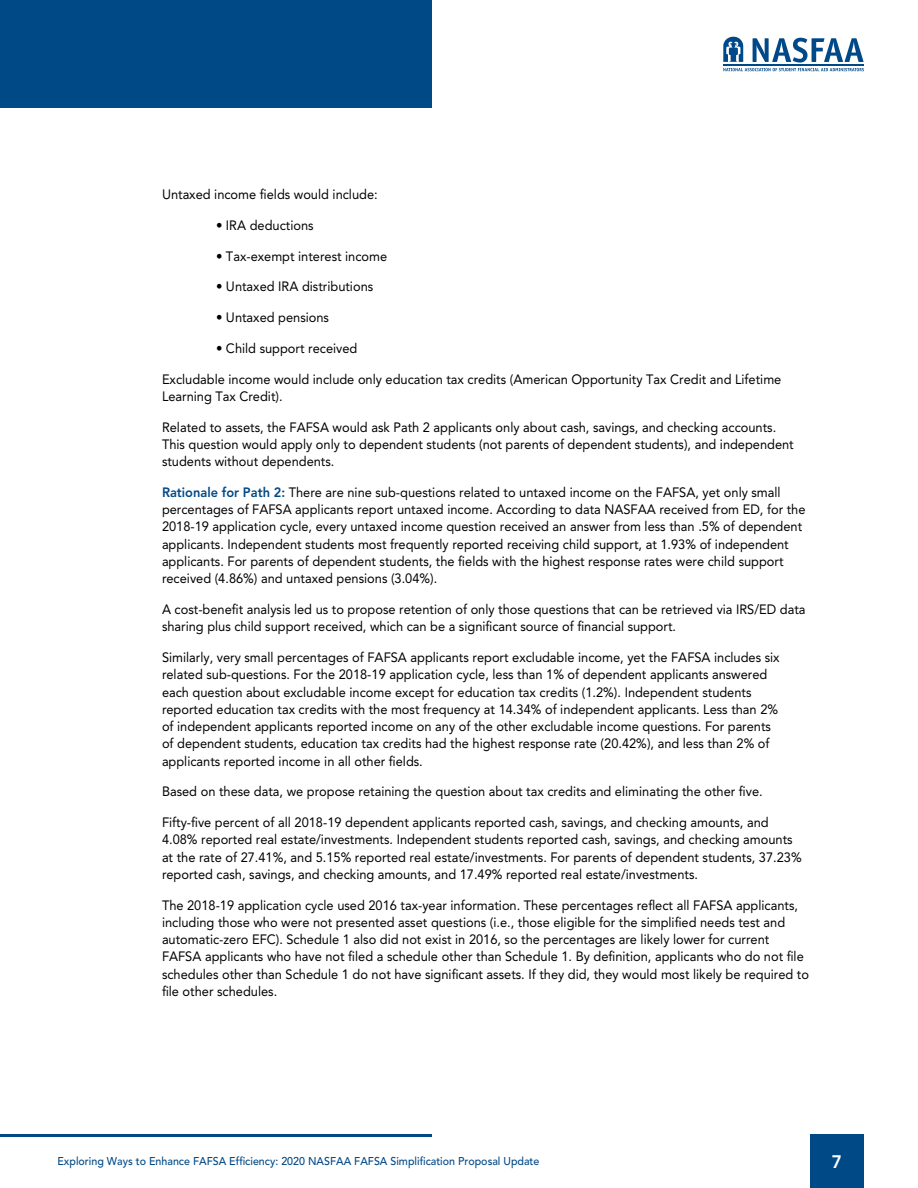
<style>
.page{position:relative;width:918px;height:1188px;background:#fff}
.page>*{position:absolute;margin:0;border:0;box-sizing:border-box;transform-origin:0 0}
.t1{font:800 18px "Avenir LT Std";color:#fff;scale:.95 1}
.t2{font:13.5px/17.2px "Avenir LT Std";color:#000;scale:.95 1}
.t3{font:500 11.25px "Avenir LT Std";color:#004987;scale:.95 1}
.s1{font-weight:800;color:#004987}
</style>
<div class="page">
<div style="left:810px;top:1134px;width:54px;height:54px;background:#004987"></div>
<div style="left:0;top:0;width:432px;height:108px;background:#004987"></div>
<hr style="left:0;top:1134px;width:432px;height:3px;background:#004987">
<svg style="left:723px;top:37px;width:141px;height:34px"></svg>
<hr style="left:723px;top:64px;width:141px;height:1px;background:#004988">
<p class="t2" style="left:162px;top:186px;width:229px">Untaxed income fields would include:</p>
<p class="t2" style="left:216px;top:217px;width:104px">• IRA deductions</p>
<p class="t2" style="left:216px;top:248px;width:182px">• Tax-exempt interest income</p>
<p class="t2" style="left:216px;top:278px;width:167px">• Untaxed IRA distributions</p>
<p class="t2" style="left:216px;top:309px;width:121px">• Untaxed pensions</p>
<p class="t2" style="left:216px;top:340px;width:150px">• Child support received</p>
<p class="t2" style="left:162px;top:371px;width:654px">Excludable income would include only education tax credits (American Opportunity Tax Credit and Lifetime<br>Learning Tax Credit).</p>
<p class="t2" style="left:162px;top:419px;width:667px">Related to assets, the FAFSA would ask Path 2 applicants only about cash, savings, and checking accounts.<br>This question would apply only to dependent students (not parents of dependent students), and independent students without dependents.</p>
<p class="t2" style="left:162px;top:484px;width:679px"><span class="s1">Rationale for Path 2:</span> There are nine sub-questions related to untaxed income on the FAFSA, yet only small percentages of FAFSA applicants report untaxed income. According to data NASFAA received from ED, for the 2018-19 application cycle, every untaxed income question received an answer from less than .5% of dependent applicants. Independent students most frequently reported receiving child support, at 1.93% of independent applicants. For parents of dependent students, the fields with the highest response rates were child support received (4.86%) and untaxed pensions (3.04%).</p>
<p class="t2" style="left:162px;top:601px;width:679px">A cost-benefit analysis led us to propose retention of only those questions that can be retrieved via IRS/ED data sharing plus child support received, which can be a significant source of financial support.</p>
<p class="t2" style="left:162px;top:649px;width:652px">Similarly, very small percentages of FAFSA applicants report excludable income, yet the FAFSA includes six related sub-questions. For the 2018-19 application cycle, less than 1% of dependent applicants answered each question about excludable income except for education tax credits (1.2%). Independent students reported education tax credits with the most frequency at 14.34% of independent applicants. Less than 2% of independent applicants reported income on any of the other excludable income questions. For parents of dependent students, education tax credits had the highest response rate (20.42%), and less than 2% of applicants reported income in all other fields.</p>
<p class="t2" style="left:162px;top:783px;width:634px">Based on these data, we propose retaining the question about tax credits and eliminating the other five.</p>
<p class="t2" style="left:162px;top:814px;width:675px">Fifty-five percent of all 2018-19 dependent applicants reported cash, savings, and checking amounts, and 4.08% reported real estate/investments. Independent students reported cash, savings, and checking amounts at the rate of 27.41%, and 5.15% reported real estate/investments. For parents of dependent students, 37.23% reported cash, savings, and checking amounts, and 17.49% reported real estate/investments.</p>
<p class="t2" style="left:162px;top:896px;width:683px">The 2018-19 application cycle used 2016 tax-year information. These percentages reflect all FAFSA applicants, including those who were not presented asset questions (i.e., those eligible for the simplified needs test and automatic-zero EFC). Schedule 1 also did not exist in 2016, so the percentages are likely lower for current FAFSA applicants who have not filed a schedule other than Schedule 1. By definition, applicants who do not file schedules other than Schedule 1 do not have significant assets. If they did, they would most likely be required to file other schedules.</p>
<p class="t3" style="left:57px;top:1155px;width:509px">Exploring Ways to Enhance FAFSA Efficiency: 2020 NASFAA FAFSA Simplification Proposal Update</p>
<h1 class="t1" style="left:832px;top:1151px;width:12px">7</h1>
</div>
